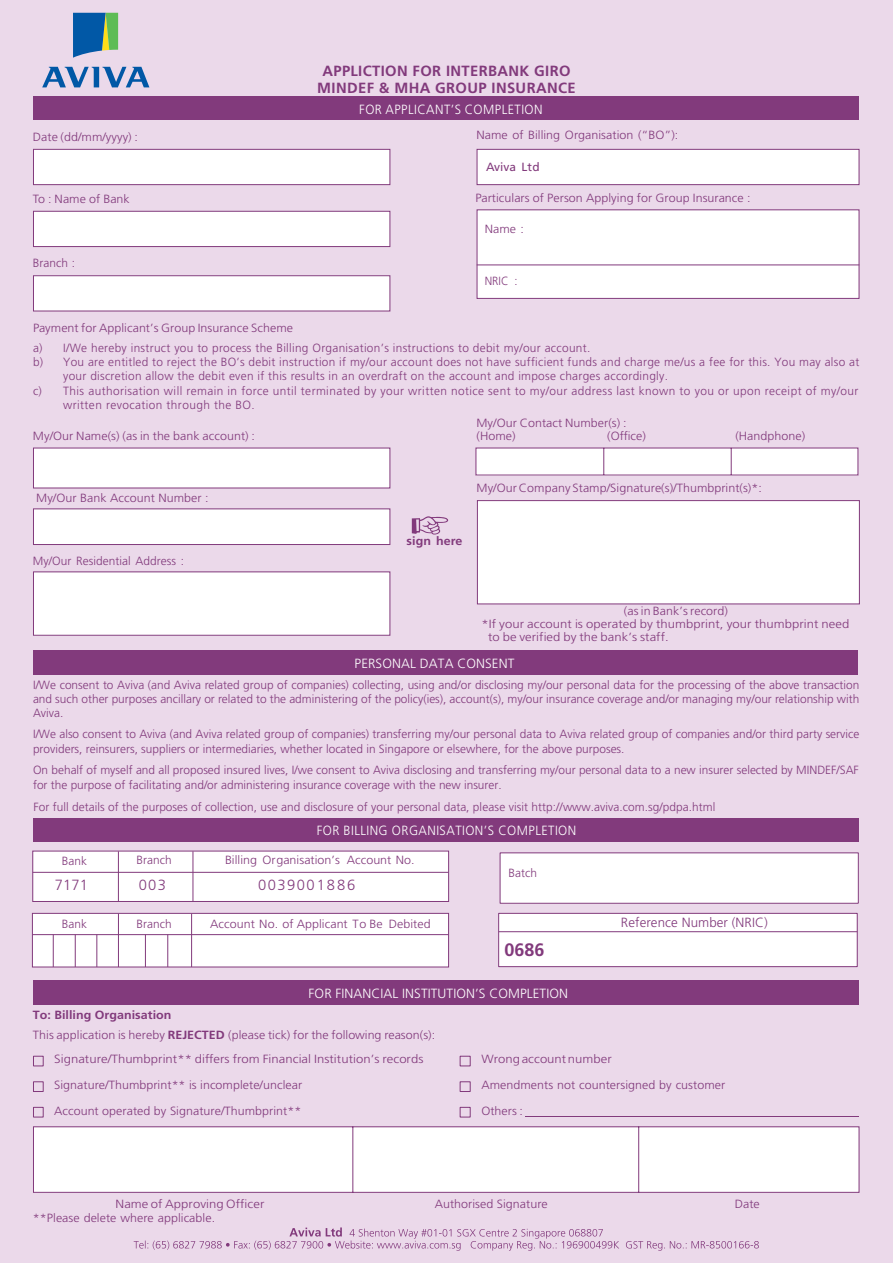
<style>
.page{position:relative;width:893px;height:1263px;background:#ebd9ea}
.page>*{position:absolute;margin:0;border:0;box-sizing:border-box;transform-origin:0 0}
.t1{font:700 18px "Frutiger";color:#823a7c}
.t2{font:700 14.7px/16.5px "Frutiger";letter-spacing:.025em;color:#823a7c;text-align:center}
.t3{font:300 14.7px "Frutiger";letter-spacing:.13em;color:#823a7c}
.t4{font:300 13.35px "Frutiger";letter-spacing:.03em;color:#fff;scale:.95 1}
.t5{font:300 13.35px "Frutiger";letter-spacing:.01em;color:#fff}
.t6{font:300 13.35px "Frutiger";letter-spacing:.005em;color:#823a7c}
.t7{font:300 11.85px/14.2px "Frutiger";letter-spacing:.005em;color:#823a7c}
.t8{font:300 11.85px/13px "Frutiger";letter-spacing:.005em;color:#823a7c;scale:1.05 1}
.t9{font:300 11.85px "Frutiger";letter-spacing:.025em;color:#823a7c}
.t10{font:300 11.85px/13.6px "Frutiger";letter-spacing:.005em;color:#823a7c;scale:1.1 1}
.t11{font:300 11.85px "Frutiger";letter-spacing:.035em;color:#823a7c}
.t12{font:700 11.85px "Frutiger";color:#823a7c;scale:1.05 1}
.t13{font:11.85px "Frutiger";letter-spacing:.005em;color:#823a7c}
.t14{font:300 11.85px "Frutiger";letter-spacing:.005em;color:#823a7c;scale:.95 1}
.s1{font-weight:700}
</style>
<div class="page">
<svg style="left:134px;top:1227px;width:625px;height:24px"></svg>
<div style="left:33px;top:149px;width:357px;height:36px;background:#fff"></div>
<div style="left:33px;top:149px;width:357px;height:36px;border:1px solid #823a7c"></div>
<div style="left:477px;top:149px;width:382px;height:36px;background:#fff"></div>
<div style="left:477px;top:149px;width:382px;height:36px;border:1px solid #823a7c"></div>
<div style="left:33px;top:211px;width:357px;height:36px;background:#fff"></div>
<div style="left:33px;top:211px;width:357px;height:36px;border:1px solid #823a7c"></div>
<div style="left:477px;top:210px;width:382px;height:88px;background:#fff"></div>
<div style="left:477px;top:209px;width:382px;height:90px;border:1px solid #823a7c"></div>
<hr style="left:477px;top:265px;width:382px;height:1px;background:#823a7c">
<div style="left:33px;top:276px;width:357px;height:35px;background:#fff"></div>
<div style="left:33px;top:275px;width:357px;height:36px;border:1px solid #823a7c"></div>
<div style="left:33px;top:448px;width:357px;height:40px;background:#fff"></div>
<div style="left:33px;top:509px;width:357px;height:35px;background:#fff"></div>
<div style="left:33px;top:508px;width:357px;height:37px;border:1px solid #823a7c"></div>
<div style="left:33px;top:572px;width:357px;height:63px;background:#fff"></div>
<div style="left:33px;top:571px;width:357px;height:65px;border:1px solid #823a7c"></div>
<div style="left:477px;top:501px;width:382px;height:103px;background:#fff"></div>
<div style="left:477px;top:500px;width:383px;height:104px;border:1px solid #823a7c"></div>
<div style="left:33px;top:980px;width:826px;height:25px;background:#823a7c"></div>
<svg style="left:33px;top:1055px;width:438px;height:63px"></svg>
<div style="left:33px;top:96px;width:826px;height:24px;background:#823a7c"></div>
<hr style="left:526px;top:1117px;width:333px;height:1px;background:#823a7c">
<svg style="left:412px;top:516px;width:36px;height:18px"></svg>
<svg style="left:73px;top:13px;width:45px;height:45px;background:#428496"></svg>
<svg style="left:42px;top:67px;width:107px;height:20px"></svg>
<svg style="left:475px;top:447px;width:384px;height:29px;background:#f4eef3"></svg>
<div style="left:32px;top:913px;width:417px;height:54px;background:#fff"></div>
<div style="left:32px;top:913px;width:417px;height:54px;border:1px solid #823a7c"></div>
<div style="left:33px;top:851px;width:416px;height:50px;background:#fff"></div>
<div style="left:32px;top:851px;width:417px;height:51px;border:1px solid #823a7c"></div>
<div style="left:500px;top:853px;width:358px;height:50px;background:#fff"></div>
<div style="left:500px;top:852px;width:359px;height:52px;border:1px solid #823a7c"></div>
<div style="left:499px;top:913px;width:358px;height:54px;background:#fff"></div>
<div style="left:498px;top:913px;width:360px;height:54px;border:1px solid #823a7c"></div>
<hr style="left:499px;top:931px;width:358px;height:1px;background:#823a7c">
<div style="left:33px;top:818px;width:826px;height:24px;background:#823a7c"></div>
<hr style="left:118px;top:851px;width:1px;height:50px;background:#823a7c">
<hr style="left:193px;top:851px;width:1px;height:50px;background:#823a7c">
<hr style="left:33px;top:872px;width:415px;height:1px;background:#823a7c">
<hr style="left:118px;top:914px;width:1px;height:53px;background:#823a7c">
<hr style="left:191px;top:914px;width:1px;height:53px;background:#823a7c">
<hr style="left:167px;top:934px;width:1px;height:33px;background:#823a7c">
<hr style="left:145px;top:934px;width:1px;height:33px;background:#823a7c">
<hr style="left:96px;top:934px;width:1px;height:33px;background:#823a7c">
<hr style="left:75px;top:934px;width:1px;height:33px;background:#823a7c">
<hr style="left:53px;top:934px;width:1px;height:33px;background:#823a7c">
<hr style="left:32px;top:934px;width:416px;height:1px;background:#823a7c">
<div style="left:33px;top:1126px;width:827px;height:67px;background:#fff"></div>
<div style="left:33px;top:650px;width:825px;height:25px;background:#823a7c"></div>
<p class="t2" style="left:317px;top:64px;width:260px">APPLICTION FOR INTERBANK GIRO<br>MINDEF &amp; MHA GROUP INSURANCE</p>
<p class="t8" style="left:33px;top:131px;width:101px">Date (dd/mm/yyyy) :</p>
<p class="t8" style="left:33px;top:194px;width:94px">To : Name of Bank</p>
<p class="t7" style="left:33px;top:257px;width:44px">Branch :</p>
<p class="t8" style="left:33px;top:323px;width:249px">Payment for Applicant’s Group Insurance Scheme</p>
<p class="t4" style="left:359px;top:104px;width:194px">FO APPLICANT’S COMPLETION</p>
<p class="t4" style="left:375px;top:104px;width:9px">R</p>
<p class="t8" style="left:476px;top:130px;width:194px">Name of Billing Organisation (“BO”):</p>
<p class="t13" style="left:486px;top:162px;width:55px">Aviva Ltd</p>
<p class="t8" style="left:475px;top:192px;width:264px">Particulars of Person Applying for Group Insurance :</p>
<p class="t8" style="left:485px;top:223px;width:39px">Name :</p>
<p class="t14" style="left:485px;top:276px;width:36px">NRIC :</p>
<p class="t9" style="left:33px;top:343px;width:559px">a) I/We hereby instruct you to process the Billing Organisation’s instructions to debit my/our account.</p>
<p class="t9" style="left:33px;top:357px;width:828px">b) You are entitled to reject the BO’s debit instruction if my/our account does not have sufficient funds and charge me/us a fee for this. You may also at</p>
<p class="t9" style="left:63px;top:371px;width:606px">your discretion allow the debit even if this results in an overdraft on the account and impose charges accordingly.</p>
<p class="t11" style="left:33px;top:386px;width:827px">c) This authorisation will remain in force until terminated by your written notice sent to my/our address last known to you or upon receipt of my/our</p>
<p class="t11" style="left:63px;top:400px;width:193px">written revocation through the BO.</p>
<p class="t8" style="left:33px;top:430px;width:213px">My/Our Name(s) (as in the bank account) :</p>
<p class="t8" style="left:36px;top:492px;width:166px">My/Our Bank Account Number :</p>
<p class="t7" style="left:33px;top:555px;width:153px">My/Our Residential Address :</p>
<p class="t8" style="left:476px;top:417px;width:144px">My/Our Contact Number(s) : (Home)</p>
<p class="t8" style="left:607px;top:430px;width:38px">(Office)</p>
<p class="t8" style="left:735px;top:430px;width:68px">(Handphone)</p>
<p class="t8" style="left:476px;top:482px;width:273px">My/Our Company Stamp/Signature(s)/Thumbprint(s)*:</p>
<p class="t12" style="left:407px;top:536px;width:55px">sign here</p>
<p class="t8" style="left:624px;top:605px;width:101px">(as in Bank’s record)</p>
<p class="t10" style="left:481px;top:618px;width:336px">*If your account is operated by thumbprint, your thumbprint need</p>
<p class="t10" style="left:488px;top:631px;width:166px">to be verified by the bank’s staff.</p>
<p class="t5" style="left:355px;top:658px;width:161px">PERSONAL DATA CONSENT</p>
<p class="t7" style="left:33px;top:678px;width:828px;text-align:justify">I/We consent to Aviva (and Aviva related group of companies) collecting, using and/or disclosing my/our personal data for the processing of the above transaction and such other purposes ancillary or related to the administering of the policy(ies), account(s), my/our insurance coverage and/or managing my/our relationship with Aviva.</p>
<p class="t7" style="left:33px;top:728px;width:828px">I/We also consent to Aviva (and Aviva related group of companies) transferring my/our personal data to Aviva related group of companies and/or third party service providers, reinsurers, suppliers or intermediaries, whether located in Singapore or elsewhere, for the above purposes.</p>
<p class="t7" style="left:33px;top:764px;width:827px">On behalf of myself and all proposed insured lives, I/we consent to Aviva disclosing and transferring my/our personal data to a new insurer selected by MINDEF/SAF for the purpose of facilitating and/or administering insurance coverage with the new insurer.</p>
<p class="t7" style="left:33px;top:801px;width:683px">For full details of the purposes of collection, use and disclosure of your personal data, please visit http://www.aviva.com.sg/pdpa.html</p>
<p class="t4" style="left:317px;top:825px;width:275px">FOR BILLING ORGANISATION’S COMPLETION</p>
<p class="t7" style="left:508px;top:866px;width:30px">Batch</p>
<p class="t7" style="left:62px;top:854px;width:27px">Bank</p>
<p class="t7" style="left:137px;top:854px;width:37px">Branch</p>
<p class="t8" style="left:225px;top:855px;width:182px">Billing Organisation’s Account No.</p>
<p class="t3" style="left:55px;top:878px;width:35px">7171</p>
<p class="t3" style="left:139px;top:878px;width:29px">0 0 3</p>
<p class="t3" style="left:258px;top:878px;width:99px">0 0 3 9 0 01886</p>
<p class="t7" style="left:62px;top:918px;width:27px">Bank</p>
<p class="t7" style="left:137px;top:917px;width:37px">Branch</p>
<p class="t8" style="left:210px;top:918px;width:212px">Account No. of Applicant To Be Debited</p>
<p class="t1" style="left:505px;top:943px;width:42px">0686</p>
<p class="t6" style="left:621px;top:917px;width:148px">Reference Number (NRIC)</p>
<p class="t5" style="left:309px;top:988px;width:261px">FOR FINANCIAL INSTITUTION’S COMPLETION</p>
<p class="t8" style="left:54px;top:1023px;width:364px;line-height:24.5px;text-indent:-21px">This application is hereby <span class="s1">REJECTED</span> (please tick) for the following reason(s):<br>Signature/Thumbprint** differs from Financial Institution’s records</p>
<p class="t12" style="left:33px;top:1010px;width:133px">To: Billing Organisation</p>
<p class="t10" style="left:481px;top:1053px;width:120px">Wrong account number</p>
<p class="t8" style="left:54px;top:1079px;width:238px">Signature/Thumbprint** is incomplete/unclear</p>
<p class="t8" style="left:481px;top:1079px;width:234px">Amendments not countersigned by customer</p>
<p class="t8" style="left:54px;top:1105px;width:237px">Account operated by Signature/Thumbprint**</p>
<p class="t8" style="left:481px;top:1105px;width:41px">Others :</p>
<p class="t10" style="left:33px;top:1198px;width:212px;text-indent:83px">Name of Approving Officer **Please delete where applicable.</p>
<p class="t8" style="left:435px;top:1198px;width:109px">Authorised Signature</p>
<p class="t8" style="left:735px;top:1198px;width:25px">Date</p>
</div>
